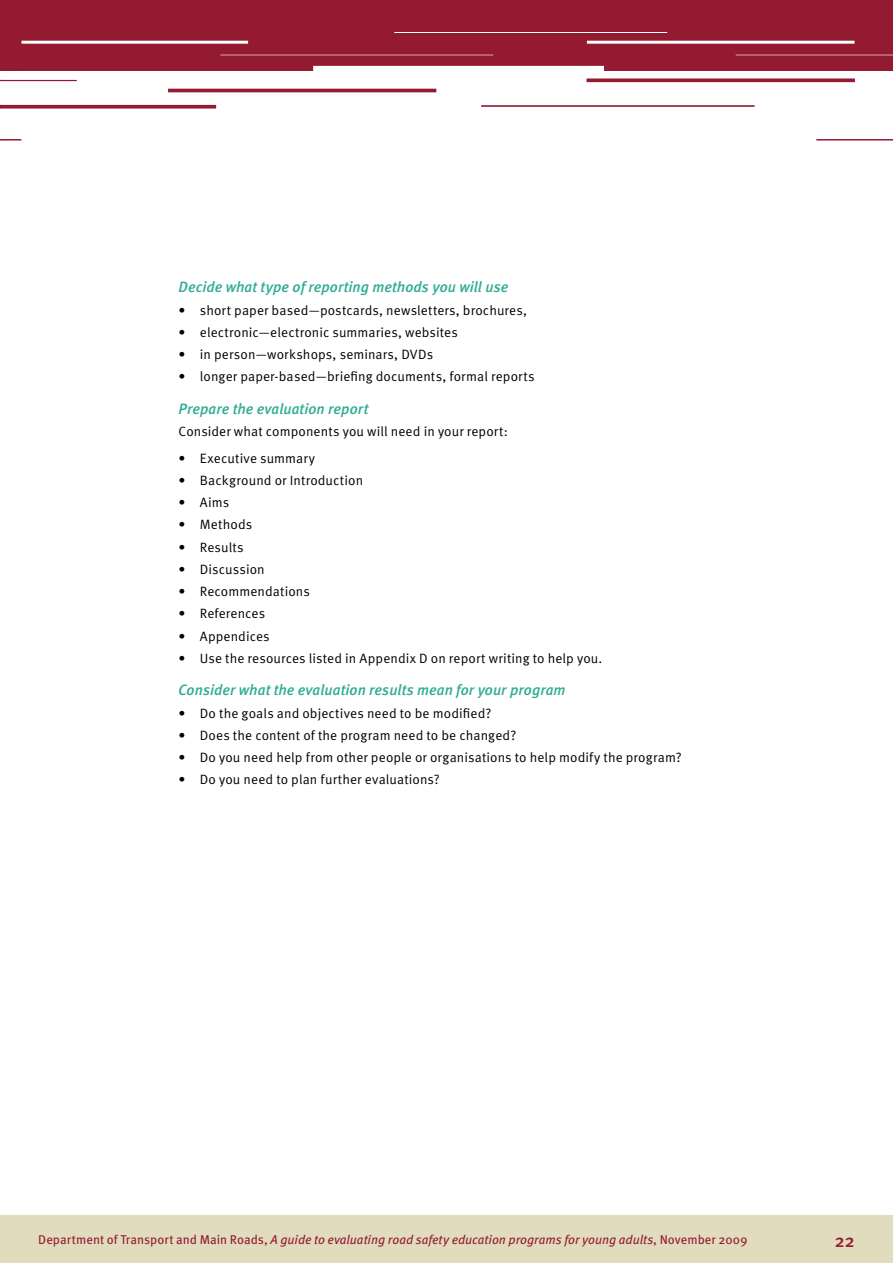
<style>
.page{position:relative;width:893px;height:1263px;background:#fff}
.page>*{position:absolute;margin:0;border:0;box-sizing:border-box;transform-origin:0 0}
.t1{font:18px "Meta Medium CE";color:#931a31}
.t2{font:italic 15px "Meta Medium CELF";letter-spacing:.005em;color:#2eac92}
.t3{font:13.5px "Meta OT";letter-spacing:.01em;color:#000}
.t4{font:italic 12.75px "Meta OT";letter-spacing:-.005em;color:#931a31}
.s1{font-style:normal}
</style>
<div class="page">
<div style="left:0;top:1215px;width:893px;height:48px;background:#e1dcbe"></div>
<svg style="left:0;top:0;width:893px;height:140px"></svg>
<p class="t2" style="left:179px;top:278px;width:331px">Decide what type of reporting methods you will use</p>
<p class="t3" style="left:179px;top:302px;width:350px">• short paper based—postcards, newsletters, brochures,</p>
<p class="t3" style="left:179px;top:324px;width:281px">• electronic—electronic summaries, websites</p>
<p class="t3" style="left:179px;top:346px;width:256px">• in person—workshops, seminars, DVDs</p>
<p class="t3" style="left:179px;top:368px;width:358px">• longer paper-based—briefing documents, formal reports</p>
<p class="t2" style="left:179px;top:399px;width:191px">Prepare the evaluation report</p>
<p class="t3" style="left:179px;top:423px;width:331px">Consider what components you will need in your report:</p>
<p class="t3" style="left:179px;top:450px;width:138px">• Executive summary</p>
<p class="t3" style="left:179px;top:472px;width:186px">• Background or Introduction</p>
<p class="t3" style="left:179px;top:494px;width:52px">• Aims</p>
<p class="t3" style="left:179px;top:516px;width:75px">• Methods</p>
<p class="t3" style="left:179px;top:539px;width:67px">• Results</p>
<p class="t3" style="left:179px;top:561px;width:88px">• Discussion</p>
<p class="t3" style="left:179px;top:583px;width:133px">• Recommendations</p>
<p class="t3" style="left:179px;top:605px;width:88px">• References</p>
<p class="t3" style="left:179px;top:628px;width:93px">• Appendices</p>
<p class="t3" style="left:179px;top:650px;width:423px">• Use the resources listed in Appendix D on report writing to help you.</p>
<p class="t2" style="left:179px;top:681px;width:388px">Consider what the evaluation results mean for your program</p>
<p class="t3" style="left:179px;top:705px;width:314px">• Do the goals and objectives need to be modified?</p>
<p class="t3" style="left:179px;top:727px;width:339px">• Does the content of the program need to be changed?</p>
<p class="t3" style="left:179px;top:749px;width:504px">• Do you need help from other people or organisations to help modify the program?</p>
<p class="t3" style="left:179px;top:772px;width:263px">• Do you need to plan further evaluations?</p>
<p class="t4" style="left:38px;top:1232px;width:711px"><span class="s1">Department of Transport and Main Roads,</span> A guide to evaluating road safety education programs for young adults<span class="s1">, November 2009</span></p>
<h1 class="t1" style="left:835px;top:1229px;width:21px">22</h1>
</div>
